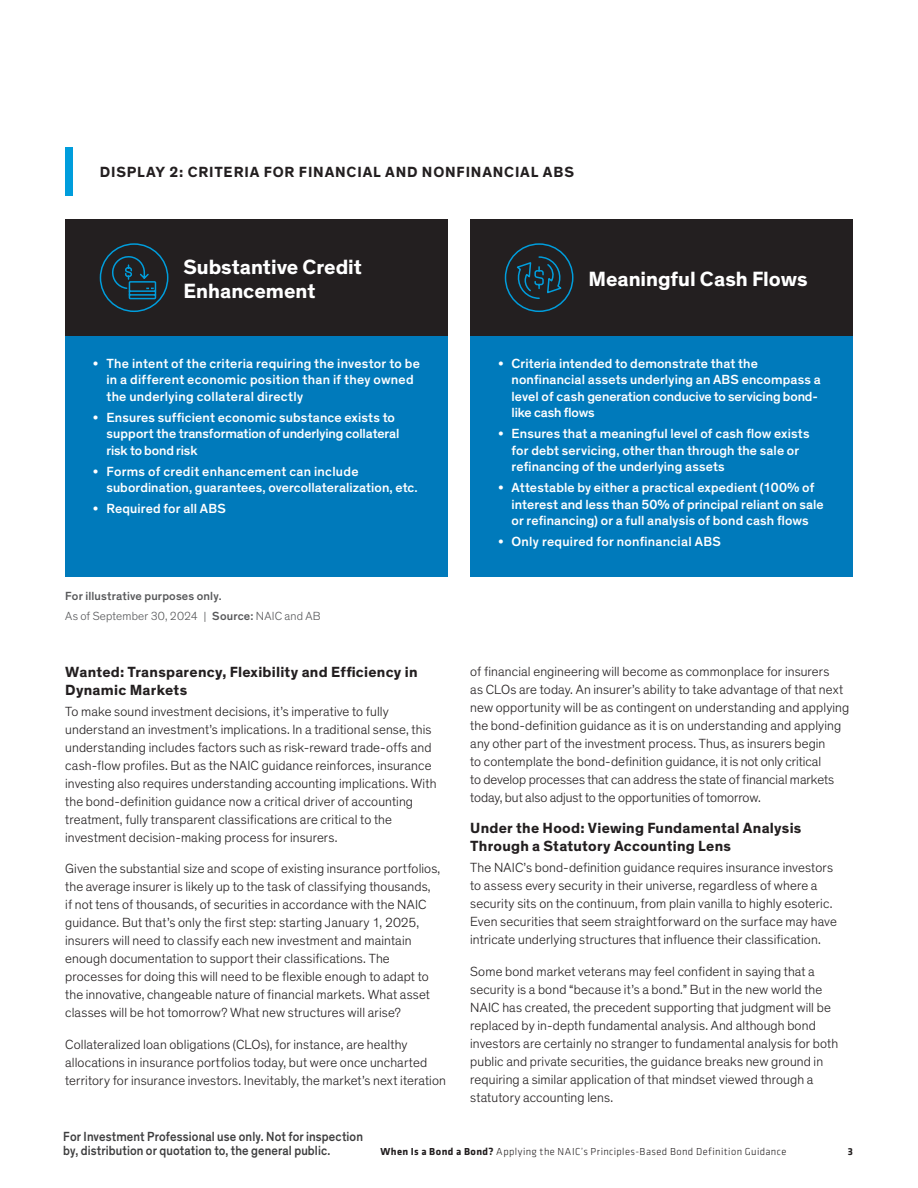
<style>
.page{position:relative;width:918px;height:1188px;background:#fff}
.page>*{position:absolute;margin:0;border:0;box-sizing:border-box;transform-origin:0 0}
.t1{font:700 21px/24px "Theinhardt";color:#fff}
.t2{font:700 15px/18px "Theinhardt";letter-spacing:.02em;color:#231f20}
.t3{font:700 15px "Theinhardt";letter-spacing:.055em;color:#231f20}
.t4{font:300 13.5px/18px "Theinhardt";letter-spacing:.01em;color:#231f20}
.t5{font:500 13.5px/16.5px "Theinhardt";letter-spacing:.01em;color:#fff}
.t6{font:500 13.5px/14.2px "Theinhardt";letter-spacing:.01em;color:#3e3e3f;scale:.9 1}
.t7{font:500 12px/20.2px "Theinhardt";letter-spacing:.015em;color:#57585a}
.t8{font:300 10.5px "Klavika";letter-spacing:.035em;color:#231f20}
.t9{font:700 10.5px "Klavika";color:#231f20}
.s1{font-weight:300}
.s2{font-weight:700}
</style>
<div class="page">
<div style="left:65px;top:147px;width:8px;height:48px;background:#009ddc"></div>
<div style="left:65px;top:336px;width:383px;height:240px;background:#007abb"></div>
<div style="left:65px;top:219px;width:383px;height:117px;background:#231f20"></div>
<svg style="left:112px;top:256px;width:45px;height:44px"></svg>
<div style="left:100px;top:243px;width:68px;height:69px;border:2px solid #009ddc;border-radius:50%"></div>
<div style="left:470px;top:336px;width:383px;height:240px;background:#007abb"></div>
<div style="left:470px;top:219px;width:383px;height:117px;background:#231f20"></div>
<svg style="left:514px;top:256px;width:50px;height:44px"></svg>
<div style="left:505px;top:243px;width:68px;height:69px;border:2px solid #009ddc;border-radius:50%"></div>
<p class="t3" style="left:100px;top:163px;width:476px">DISPLAY 2: CRITERIA FOR FINANCIAL AND NONFINANCIAL ABS</p>
<h1 class="t1" style="left:183px;top:256px;width:180px">Substantive Credit<br>Enhancement</h1>
<h1 class="t1" style="left:588px;top:268px;width:221px">Meaningful Cash Flows</h1>
<p class="t5" style="left:106px;top:355px;width:315px;text-indent:-14px">• The intent of the criteria requiring the investor to be in a different economic position than if they owned the underlying collateral directly</p>
<p class="t5" style="left:106px;top:409px;width:294px;text-indent:-14px">• Ensures sufficient economic substance exists to support the transformation of underlying collateral risk to bond risk</p>
<p class="t5" style="left:106px;top:463px;width:313px;text-indent:-14px">• Forms of credit enhancement can include subordination, guarantees, overcollateralization, etc.</p>
<p class="t5" style="left:93px;top:501px;width:134px">• Required for all ABS</p>
<p class="t7" style="left:65px;top:586px;width:257px">For illustrative purposes only.<br><span class="s1">As of September 30, 2024 |</span> Source: <span class="s1">NAIC and AB</span></p>
<p class="t2" style="left:65px;top:663px;width:354px">Wanted: Transparency, Flexibility and Efficiency in<br>Dynamic Markets</p>
<p class="t4" style="left:65px;top:702px;width:373px">To make sound investment decisions, it’s imperative to fully understand an investment’s implications. In a traditional sense, this understanding includes factors such as risk-reward trade-offs and cash-flow profiles. But as the NAIC guidance reinforces, insurance investing also requires understanding accounting implications. With the bond-definition guidance now a critical driver of accounting treatment, fully transparent classifications are critical to the investment decision-making process for insurers.</p>
<p class="t4" style="left:65px;top:860px;width:377px">Given the substantial size and scope of existing insurance portfolios, the average insurer is likely up to the task of classifying thousands, if not tens of thousands, of securities in accordance with the NAIC guidance. But that’s only the first step: starting January 1, 2025, insurers will need to classify each new investment and maintain enough documentation to support their classifications. The processes for doing this will need to be flexible enough to adapt to the innovative, changeable nature of financial markets. What asset classes will be hot tomorrow? What new structures will arise?</p>
<p class="t4" style="left:65px;top:1035px;width:382px">Collateralized loan obligations (CLOs), for instance, are healthy allocations in insurance portfolios today, but were once uncharted territory for insurance investors. Inevitably, the market’s next iteration</p>
<p class="t5" style="left:511px;top:355px;width:311px;text-indent:-14px">• Criteria intended to demonstrate that the nonfinancial assets underlying an ABS encompass a level of cash generation conducive to servicing bond&shy;like cash flows</p>
<p class="t5" style="left:511px;top:426px;width:300px;text-indent:-14px">• Ensures that a meaningful level of cash flow exists for debt servicing, other than through the sale or refinancing of the underlying assets</p>
<p class="t5" style="left:511px;top:480px;width:314px;text-indent:-14px">• Attestable by either a practical expedient (100% of interest and less than 50% of principal reliant on sale or refinancing) or a full analysis of bond cash flows</p>
<p class="t5" style="left:498px;top:534px;width:224px">• Only required for nonfinancial ABS</p>
<p class="t4" style="left:470px;top:662px;width:381px">of financial engineering will become as commonplace for insurers<br>as CLOs are today. An insurer’s ability to take advantage of that next new opportunity will be as contingent on understanding and applying the bond-definition guidance as it is on understanding and applying any other part of the investment process. Thus, as insurers begin<br>to contemplate the bond-definition guidance, it is not only critical<br>to develop processes that can address the state of financial markets today, but also adjust to the opportunities of tomorrow.</p>
<p class="t2" style="left:470px;top:819px;width:333px">Under the Hood: Viewing Fundamental Analysis<br>Through a Statutory Accounting Lens</p>
<p class="t4" style="left:470px;top:859px;width:368px">The NAIC’s bond-definition guidance requires insurance investors to assess every security in their universe, regardless of where a security sits on the continuum, from plain vanilla to highly esoteric.<br>Even securities that seem straightforward on the surface may have intricate underlying structures that influence their classification.</p>
<p class="t4" style="left:470px;top:962px;width:369px">Some bond market veterans may feel confident in saying that a security is a bond “because it’s a bond.” But in the new world the NAIC has created, the precedent supporting that judgment will be replaced by in-depth fundamental analysis. And although bond investors are certainly no stranger to fundamental analysis for both public and private securities, the guidance breaks new ground in requiring a similar application of that mindset viewed through a statutory accounting lens.</p>
<p class="t6" style="left:63px;top:1130px;width:335px">For Investment Professional use only. Not for inspection by, distribution or quotation to, the general public.</p>
<p class="t8" style="left:380px;top:1146px;width:408px"><span class="s2">When Is a Bond a Bond?</span> Applying the NAIC’s Principles-Based Bond Definition Guidance</p>
<p class="t9" style="left:848px;top:1144px;width:7px">3</p>
</div>
